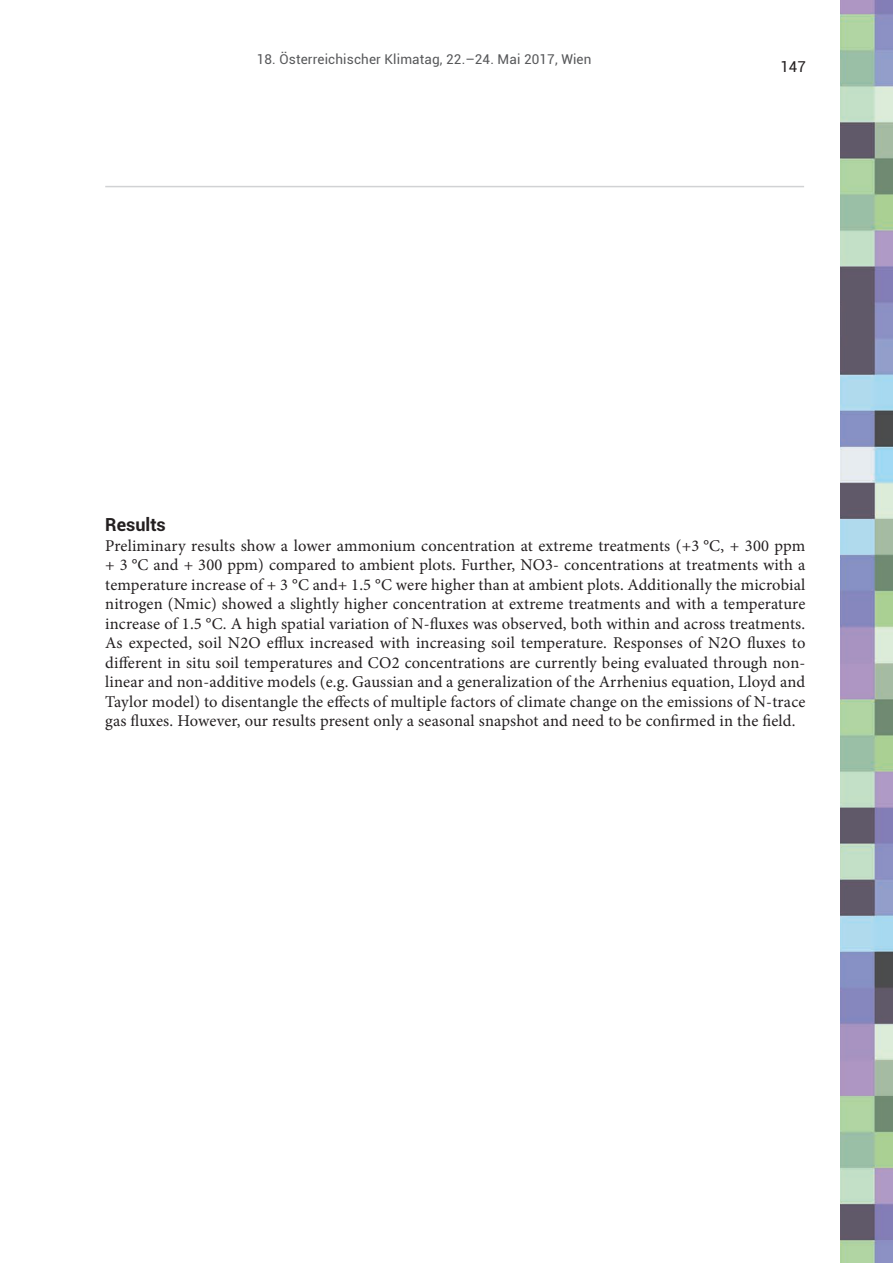
<style>
.page{position:relative;width:893px;height:1263px;background:#fff}
.page>*{position:absolute;margin:0;border:0;box-sizing:border-box;transform-origin:0 0}
.Überschrift_neu{font:700 18px "Roboto";color:#231f20}
.text_neu_extra_ohnea{font:16.5px/19.5px "Minion Pro";letter-spacing:.01em;color:#231f20;text-align:justify}
.t1{font:15px "Roboto";color:#231f20}
.t2{font:13.5px "Roboto";letter-spacing:.01em;color:#57585a}
</style>
<div class="page">
<img style="left:841px;top:0;width:52px;height:1263px">
<hr style="left:105px;top:186px;width:699px;height:1px;background:#d1d2d4">
<p class="t2" style="left:257px;top:50px;width:336px">18. Österreichischer Klimatag, 22.–24. Mai 2017, Wien</p>
<p class="t1" style="left:780px;top:56px;width:27px">147</p>
<p class="Überschrift_neu" style="left:105px;top:512px;width:62px">Results</p>
<p class="text_neu_extra_ohnea" style="left:105px;top:536px;width:702px">Preliminary results show a lower ammonium concentration at extreme treatments (+3 °C, + 300 ppm + 3 °C and + 300 ppm) compared to ambient plots. Further, NO3- concentrations at treatments with a temperature increase of + 3 °C and+ 1.5 °C were higher than at ambient plots. Additionally the microbial nitrogen (Nmic) showed a slightly higher concentration at extreme treatments and with a temperature increase of 1.5 °C. A high spatial variation of N-fluxes was observed, both within and across treatments.<br>As expected, soil N2O efflux increased with increasing soil temperature. Responses of N2O fluxes to different in situ soil temperatures and CO2 concentrations are currently being evaluated through non&shy;linear and non-additive models (e.g. Gaussian and a generalization of the Arrhenius equation, Lloyd and Taylor model) to disentangle the effects of multiple factors of climate change on the emissions of N-trace gas fluxes. However, our results present only a seasonal snapshot and need to be confirmed in the field.</p>
</div>
